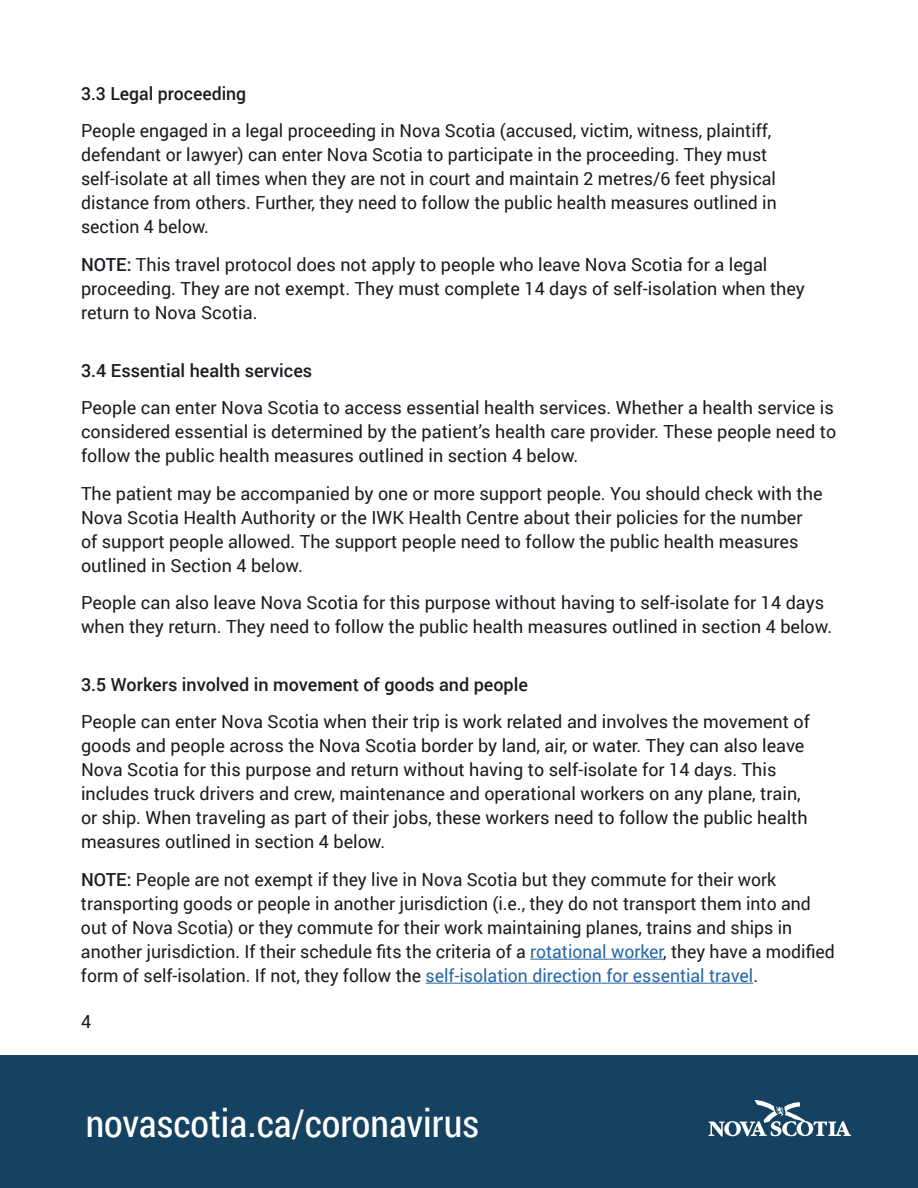
<style>
.page{position:relative;width:918px;height:1188px;background:#fff}
.page>*{position:absolute;margin:0;border:0;box-sizing:border-box;transform-origin:0 0}
.t1{font:38.25px "Roboto Condensed";color:#fff}
.t2{font:18px/24px "Roboto";color:#1c1a22}
.t3{font:500 18px "Roboto";color:#1c1a22}
.s1{font-weight:500}
.s2{color:#2666a7}
</style>
<div class="page">
<div style="left:0;top:1055px;width:918px;height:133px;background:#164261"></div>
<svg style="left:708px;top:1100px;width:143px;height:37px"></svg>
<hr style="left:530px;top:959px;width:133px;height:1px;background:#2666a7">
<hr style="left:426px;top:983px;width:327px;height:1px;background:#2666a7">
<p class="t3" style="left:81px;top:81px;width:167px">3.3 Legal proceeding</p>
<p class="t2" style="left:81px;top:118px;width:697px">People engaged in a legal proceeding in Nova Scotia (accused, victim, witness, plaintiff, defendant or lawyer) can enter Nova Scotia to participate in the proceeding. They must self-isolate at all times when they are not in court and maintain 2 metres/6 feet physical distance from others. Further, they need to follow the public health measures outlined in section 4 below.</p>
<p class="t2" style="left:81px;top:252px;width:725px"><span class="s1">NOTE:</span> This travel protocol does not apply to people who leave Nova Scotia for a legal proceeding. They are not exempt. They must complete 14 days of self-isolation when they return to Nova Scotia.</p>
<p class="t3" style="left:81px;top:358px;width:233px">3.4 Essential health services</p>
<p class="t2" style="left:81px;top:395px;width:757px">People can enter Nova Scotia to access essential health services. Whether a health service is considered essential is determined by the patient’s health care provider. These people need to follow the public health measures outlined in section 4 below.</p>
<p class="t2" style="left:81px;top:480px;width:743px">The patient may be accompanied by one or more support people. You should check with the Nova Scotia Health Authority or the IWK Health Centre about their policies for the number of support people allowed. The support people need to follow the public health measures outlined in Section 4 below.</p>
<p class="t2" style="left:81px;top:590px;width:753px">People can also leave Nova Scotia for this purpose without having to self-isolate for 14 days when they return. They need to follow the public health measures outlined in section 4 below.</p>
<p class="t3" style="left:81px;top:672px;width:448px">3.5 Workers involved in movement of goods and people</p>
<p class="t2" style="left:81px;top:709px;width:730px">People can enter Nova Scotia when their trip is work related and involves the movement of goods and people across the Nova Scotia border by land, air, or water. They can also leave Nova Scotia for this purpose and return without having to self-isolate for 14 days. This includes truck drivers and crew, maintenance and operational workers on any plane, train, or ship. When traveling as part of their jobs, these workers need to follow the public health measures outlined in section 4 below.</p>
<p class="t2" style="left:81px;top:867px;width:755px"><span class="s1">NOTE:</span> People are not exempt if they live in Nova Scotia but they commute for their work transporting goods or people in another jurisdiction (i.e., they do not transport them into and out of Nova Scotia) or they commute for their work maintaining planes, trains and ships in another jurisdiction. If their schedule fits the criteria of a <span class="s2">rotational worker</span>, they have a modified form of self-isolation. If not, they follow the <span class="s2">self-isolation direction for essential travel</span>.</p>
<p class="t2" style="left:81px;top:1008px;width:12px">4</p>
<h1 class="t1" style="left:86px;top:1097px;width:395px">novascotia.ca/coronavirus</h1>
</div>
